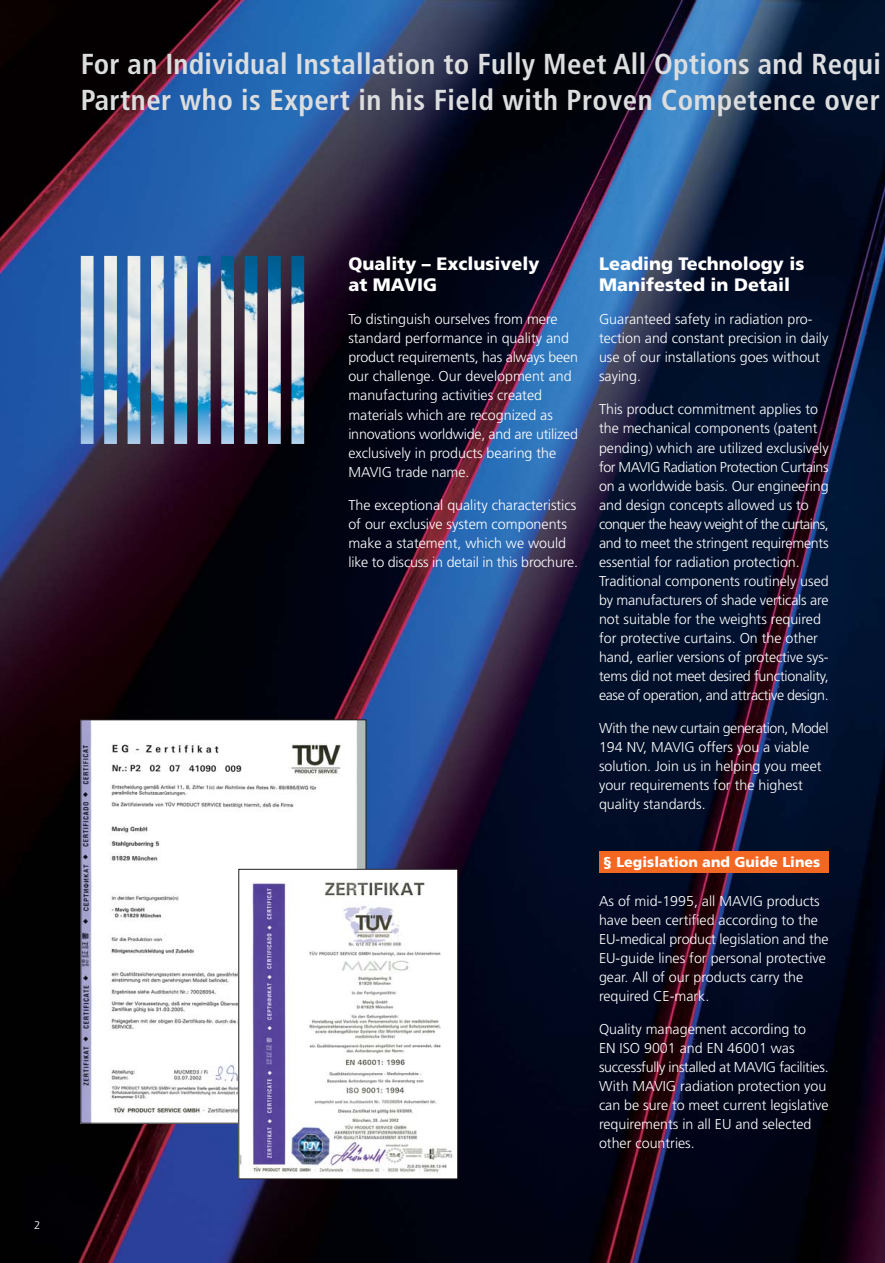
<style>
.page{position:relative;width:885px;height:1263px;background:#fff}
.page>*{position:absolute;margin:0;border:0;box-sizing:border-box;transform-origin:0 0}
.t1{font:700 condensed 28.8px/36.2px "Frutiger";letter-spacing:.01em;color:#dcddde}
.t2{font:900 18px/21px "Frutiger";color:#fff}
.t3{font:300 14.25px/19px "Frutiger";color:#fff}
.t4{font:900 14.25px "Frutiger";color:#fff}
.t5{font:300 11.25px "Frutiger";color:#fff}
</style>
<div class="page">
<img style="left:0;top:0;width:884px;height:1263px">
<img style="left:81px;top:256px;width:223px;height:188px">
<div style="left:599px;top:851px;width:230px;height:22px;background:#f26722"></div>
<img style="left:82px;top:721px;width:282px;height:401px">
<img style="left:241px;top:871px;width:215px;height:306px">
<div style="left:239px;top:869px;width:219px;height:310px;border:1px solid #231f20"></div>
<h1 class="t1" style="left:81px;top:48px;width:802px">For an Individual Installation to Fully Meet All Options and Requi<br>Partner who is Expert in his Field with Proven Competence over</h1>
<p class="t5" style="left:34px;top:1221px;width:8px">2</p>
<p class="t2" style="left:348px;top:255px;width:193px">Quality – Exclusively at MAVIG</p>
<p class="t3" style="left:348px;top:311px;width:231px">To distinguish ourselves from mere standard performance in quality and product requirements, has always been our challenge. Our development and manufacturing activities created materials which are recognized as innovations worldwide, and are utilized exclusively in products bearing the MAVIG trade name.</p>
<p class="t3" style="left:348px;top:496px;width:231px">The exceptional quality characteristics of our exclusive system components make a statement, which we would like to discuss in detail in this brochure.</p>
<p class="t2" style="left:599px;top:255px;width:207px">Leading Technology is<br>Manifested in Detail</p>
<p class="t3" style="left:599px;top:311px;width:231px">Guaranteed safety in radiation pro&shy;tection and constant precision in daily use of our installations goes without saying.</p>
<p class="t3" style="left:599px;top:401px;width:231px">This product commitment applies to the mechanical components (patent pending) which are utilized exclusively for MAVIG Radiation Protection Curtains on a worldwide basis. Our engineering and design concepts allowed us to conquer the heavy weight of the curtains, and to meet the stringent requirements essential for radiation protection.<br>Traditional components routinely used by manufacturers of shade verticals are not suitable for the weights required for protective curtains. On the other hand, earlier versions of protective sys&shy;tems did not meet desired functionality, ease of operation, and attractive design.</p>
<p class="t3" style="left:599px;top:720px;width:231px">With the new curtain generation, Model<br>194 NV, MAVIG offers you a viable solution. Join us in helping you meet your requirements for the highest quality standards.</p>
<p class="t4" style="left:603px;top:856px;width:219px">§ Legislation and Guide Lines</p>
<p class="t3" style="left:599px;top:893px;width:231px">As of mid-1995, all MAVIG products have been certified according to the EU-medical product legislation and the EU-guide lines for personal protective gear. All of our products carry the required CE-mark.</p>
<p class="t3" style="left:599px;top:1021px;width:231px">Quality management according to<br>EN ISO 9001 and EN 46001 was successfully installed at MAVIG facilities.<br>With MAVIG radiation protection you can be sure to meet current legislative requirements in all EU and selected other countries.</p>
</div>
